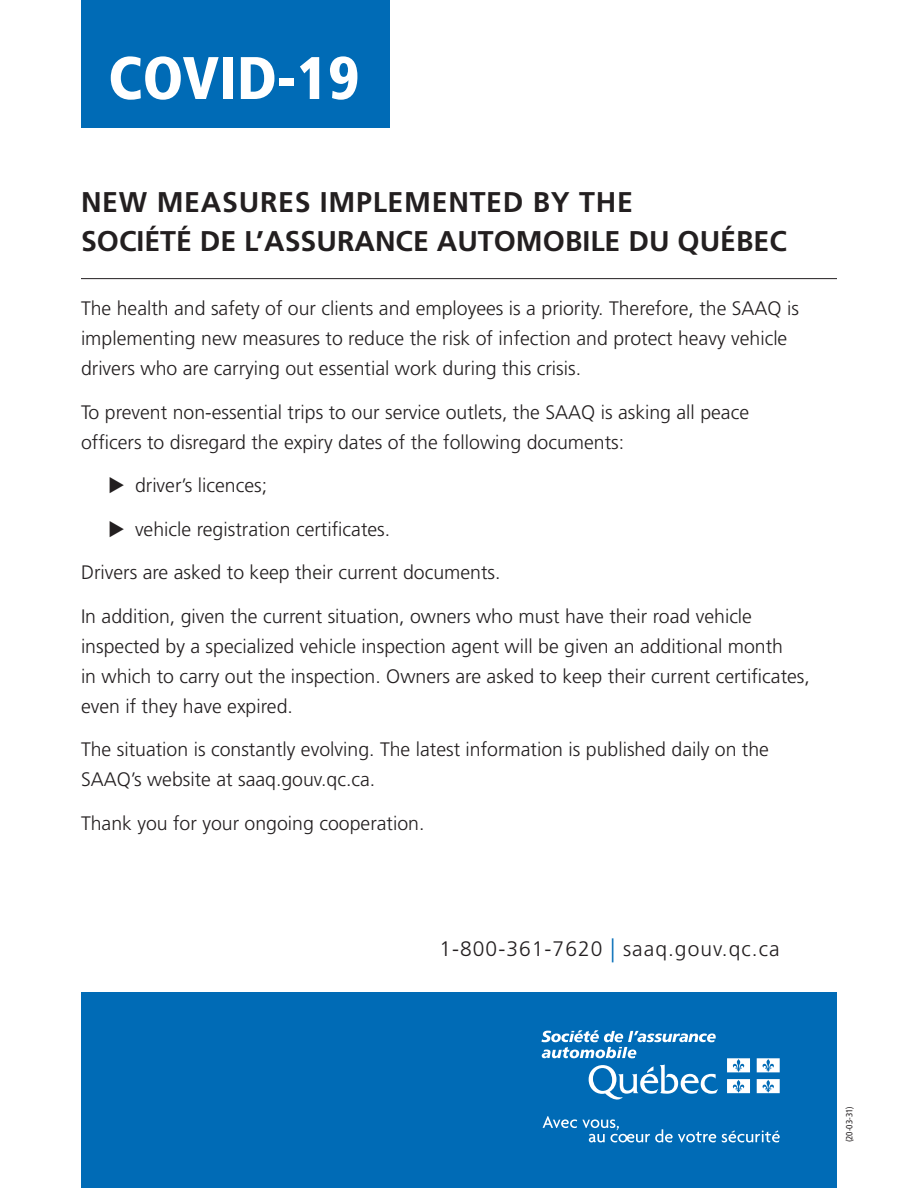
<style>
.page{position:relative;width:918px;height:1188px;background:#fff}
.page>*{position:absolute;margin:0;border:0;box-sizing:border-box;transform-origin:0 0}
.t1{font:900 condensed 60px "Frutiger";color:#fff}
.t2{font:700 28.5px/39px "Frutiger";color:#231f20}
.t3{font:300 21px "Frutiger";letter-spacing:.05em;color:#231f20}
.t4{font:300 19.5px/30px "Frutiger";color:#231f20}
.t5{font:condensed 9px "Frutiger";color:#231f20}
.s1{font-size:31.5px;color:#006bb6}
</style>
<div class="page">
<div style="left:81px;top:0;width:309px;height:127px;background:#006bb6"></div>
<hr style="left:81px;top:278px;width:756px;height:1px;background:#231f20">
<div style="left:81px;top:993px;width:756px;height:195px;background:#006bb6"></div>
<svg style="left:589px;top:1064px;width:129px;height:36px"></svg>
<svg style="left:541px;top:1030px;width:175px;height:28px"></svg>
<svg style="left:727px;top:1058px;width:23px;height:14px"></svg>
<svg style="left:757px;top:1058px;width:23px;height:14px"></svg>
<svg style="left:727px;top:1079px;width:23px;height:14px"></svg>
<svg style="left:757px;top:1079px;width:23px;height:14px"></svg>
<svg style="left:543px;top:1116px;width:173px;height:26px"></svg>
<svg style="left:722px;top:1130px;width:58px;height:12px"></svg>
<p class="t1" style="left:108px;top:42px;width:253px">COVID-19</p>
<p class="t2" style="left:81px;top:183px;width:707px">NEW MEASURES IMPLEMENTED BY THE<br>SOCIÉTÉ DE L’ASSURANCE AUTOMOBILE DU QUÉBEC</p>
<p class="t4" style="left:81px;top:293px;width:720px">The health and safety of our clients and employees is a priority. Therefore, the SAAQ is implementing new measures to reduce the risk of infection and protect heavy vehicle drivers who are carrying out essential work during this crisis.</p>
<p class="t4" style="left:81px;top:397px;width:670px">To prevent non-essential trips to our service outlets, the SAAQ is asking all peace officers to disregard the expiry dates of the following documents:</p>
<p class="t4" style="left:135px;top:470px;width:134px">driver’s licences;</p>
<p class="t4" style="left:135px;top:514px;width:257px">vehicle registration certificates.</p>
<p class="t4" style="left:81px;top:557px;width:421px">Drivers are asked to keep their current documents.</p>
<p class="t4" style="left:81px;top:601px;width:730px">In addition, given the current situation, owners who must have their road vehicle inspected by a specialized vehicle inspection agent will be given an additional month<br>in which to carry out the inspection. Owners are asked to keep their current certificates, even if they have expired.</p>
<p class="t4" style="left:81px;top:734px;width:690px">The situation is constantly evolving. The latest information is published daily on the<br>SAAQ’s website at saaq.gouv.qc.ca.</p>
<p class="t4" style="left:81px;top:808px;width:345px">Thank you for your ongoing cooperation.</p>
<p class="t3" style="left:439px;top:937px;width:342px">1-800-361-7620 <span class="s1">|</span> saaq.gouv.qc.ca</p>
<p class="t5" style="left:844px;top:1142px;width:38px;rotate:-90deg">(20-03-31)</p>
</div>
